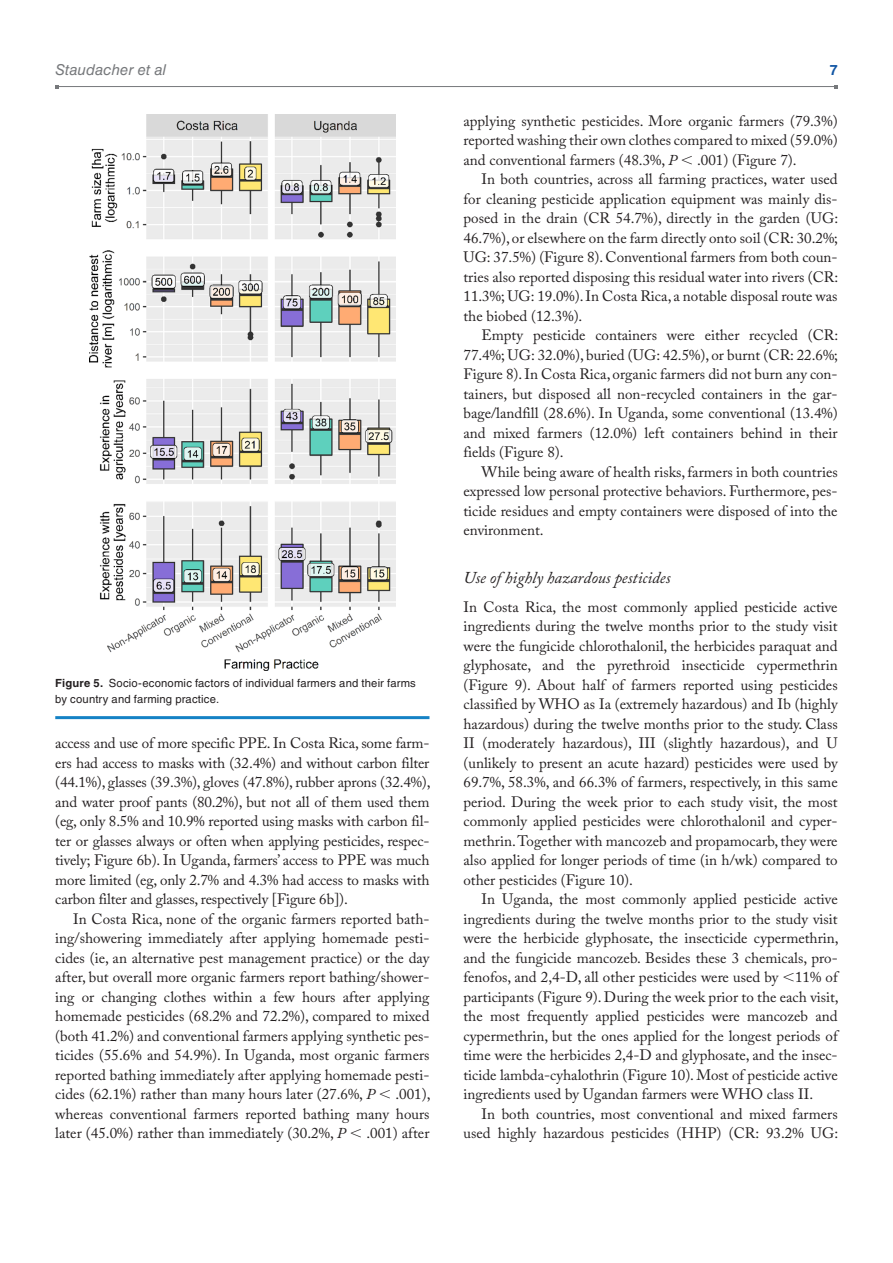
<style>
.page{position:relative;width:893px;height:1263px;background:#fff}
.page>*{position:absolute;margin:0;border:0;box-sizing:border-box;transform-origin:0 0}
.t1{font:italic 16.5px "Adobe Caslon Pro";color:#231f20}
.t2{font:15px/19.5px "Adobe Caslon Pro";color:#231f20;text-align:justify}
.t3{font:italic 15px "Helvetica LT Std";color:#76787b}
.t4{font:700 14.25px "Helvetica LT Std";color:#1055a4}
.t5{font:11.25px/16.5px "Helvetica LT Std";letter-spacing:.015em;color:#231f20}
.s1{font-weight:700}
.s2{font-style:italic}
</style>
<div class="page">
<hr style="left:57px;top:86px;width:779px;height:1px;background:#76787b">
<hr style="left:55px;top:716px;width:374px;height:3px;background:#1582c5">
<img style="left:89px;top:115px;width:306px;height:555px">
<p class="t3" style="left:55px;top:61px;width:112px">Staudacher et al</p>
<p class="t4" style="left:830px;top:61px;width:9px">7</p>
<p class="t5" style="left:55px;top:675px;width:362px"><span class="s1">Figure 5.</span> Socio-economic factors of individual farmers and their farms by country and farming practice.</p>
<p class="t2" style="left:55px;top:733px;width:377px">access and use of more specific PPE. In Costa Rica, some farm&shy;ers had access to masks with (32.4%) and without carbon filter (44.1%), glasses (39.3%), gloves (47.8%), rubber aprons (32.4%), and water proof pants (80.2%), but not all of them used them (eg, only 8.5% and 10.9% reported using masks with carbon fil&shy;ter or glasses always or often when applying pesticides, respec&shy;tively; Figure 6b). In Uganda, farmers’ access to PPE was much more limited (eg, only 2.7% and 4.3% had access to masks with carbon filter and glasses, respectively [Figure 6b]).</p>
<p class="t2" style="left:55px;top:909px;width:376px;text-indent:18px">In Costa Rica, none of the organic farmers reported bath&shy;ing/showering immediately after applying homemade pesti&shy;cides (ie, an alternative pest management practice) or the day after, but overall more organic farmers report bathing/shower&shy;ing or changing clothes within a few hours after applying homemade pesticides (68.2% and 72.2%), compared to mixed (both 41.2%) and conventional farmers applying synthetic pes&shy;ticides (55.6% and 54.9%). In Uganda, most organic farmers reported bathing immediately after applying homemade pesti&shy;cides (62.1%) rather than many hours later (27.6%, <span class="s2">P</span></p>
<p class="t2" style="left:55px;top:1084px;width:377px;text-indent:340px">.001), whereas conventional farmers reported bathing many hours later (45.0%) rather than immediately (30.2%, <span class="s2">P</span></p>
<p class="t2" style="left:366px;top:1123px;width:64px">.001) after</p>
<p class="t2" style="left:463px;top:111px;width:376px">applying synthetic pesticides. More organic farmers (79.3%) reported washing their own clothes compared to mixed (59.0%) and conventional farmers (48.3%, <span class="s2">P</span></p>
<p class="t2" style="left:697px;top:150px;width:101px">.001) (Figure 7).</p>
<p class="t2" style="left:481px;top:169px;width:358px">In both countries, across all farming practices, water used</p>
<p class="t2" style="left:463px;top:189px;width:376px">for cleaning pesticide application equipment was mainly dis-</p>
<p class="t2" style="left:463px;top:208px;width:376px">posed in the drain (CR 54.7%), directly in the garden (UG:</p>
<p class="t2" style="left:463px;top:228px;width:376px">46.7%), or elsewhere on the farm directly onto soil (CR: 30.2%;</p>
<p class="t2" style="left:463px;top:247px;width:376px">UG: 37.5%) (Figure 8). Conventional farmers from both coun-</p>
<p class="t2" style="left:463px;top:267px;width:376px">tries also reported disposing this residual water into rivers (CR:</p>
<p class="t2" style="left:463px;top:286px;width:376px">11.3%; UG: 19.0%). In Costa Rica, a notable disposal route was</p>
<p class="t2" style="left:463px;top:306px;width:120px">the biobed (12.3%).</p>
<p class="t2" style="left:481px;top:325px;width:358px">Empty pesticide containers were either recycled (CR:</p>
<p class="t2" style="left:463px;top:345px;width:376px">77.4%; UG: 32.0%), buried (UG: 42.5%), or burnt (CR: 22.6%;</p>
<p class="t2" style="left:463px;top:364px;width:376px">Figure 8). In Costa Rica, organic farmers did not burn any con-</p>
<p class="t2" style="left:463px;top:384px;width:376px">tainers, but disposed all non-recycled containers in the gar-</p>
<p class="t2" style="left:463px;top:403px;width:376px">bage/landfill (28.6%). In Uganda, some conventional (13.4%)</p>
<p class="t2" style="left:463px;top:423px;width:376px">and mixed farmers (12.0%) left containers behind in their</p>
<p class="t2" style="left:463px;top:442px;width:102px">fields (Figure 8).</p>
<p class="t2" style="left:481px;top:462px;width:358px">While being aware of health risks, farmers in both countries</p>
<p class="t2" style="left:463px;top:481px;width:376px">expressed low personal protective behaviors. Furthermore, pes-</p>
<p class="t2" style="left:463px;top:501px;width:376px">ticide residues and empty containers were disposed of into the</p>
<p class="t2" style="left:463px;top:520px;width:82px">environment.</p>
<p class="t1" style="left:463px;top:568px;width:209px">Use of highly hazardous pesticides</p>
<p class="t2" style="left:463px;top:597px;width:376px">In Costa Rica, the most commonly applied pesticide active ingredients during the twelve months prior to the study visit were the fungicide chlorothalonil, the herbicides paraquat and glyphosate, and the pyrethroid insecticide cypermethrin (Figure 9). About half of farmers reported using pesticides classified by WHO as Ia (extremely hazardous) and Ib (highly hazardous) during the twelve months prior to the study. Class II (moderately hazardous), III (slightly hazardous), and U (unlikely to present an acute hazard) pesticides were used by 69.7%, 58.3%, and 66.3% of farmers, respectively, in this same period. During the week prior to each study visit, the most commonly applied pesticides were chlorothalonil and cyper&shy;methrin. Together with mancozeb and propamocarb, they were also applied for longer periods of time (in h/wk) compared to other pesticides (Figure 10).</p>
<p class="t2" style="left:463px;top:889px;width:377px;text-indent:18px">In Uganda, the most commonly applied pesticide active ingredients during the twelve months prior to the study visit were the herbicide glyphosate, the insecticide cypermethrin, and the fungicide mancozeb. Besides these 3 chemicals, pro&shy;fenofos, and 2,4-D, all other pesticides were used by 11% of participants (Figure 9). During the week prior to the each visit, the most frequently applied pesticides were mancozeb and cypermethrin, but the ones applied for the longest periods of time were the herbicides 2,4-D and glyphosate, and the insec&shy;ticide lambda-cyhalothrin (Figure 10). Most of pesticide active ingredients used by Ugandan farmers were WHO class II.</p>
<p class="t2" style="left:463px;top:1104px;width:376px;text-align:right">In both countries, most conventional and mixed farmers used highly hazardous pesticides (HHP) (CR: 93.2% UG:</p>
</div>
